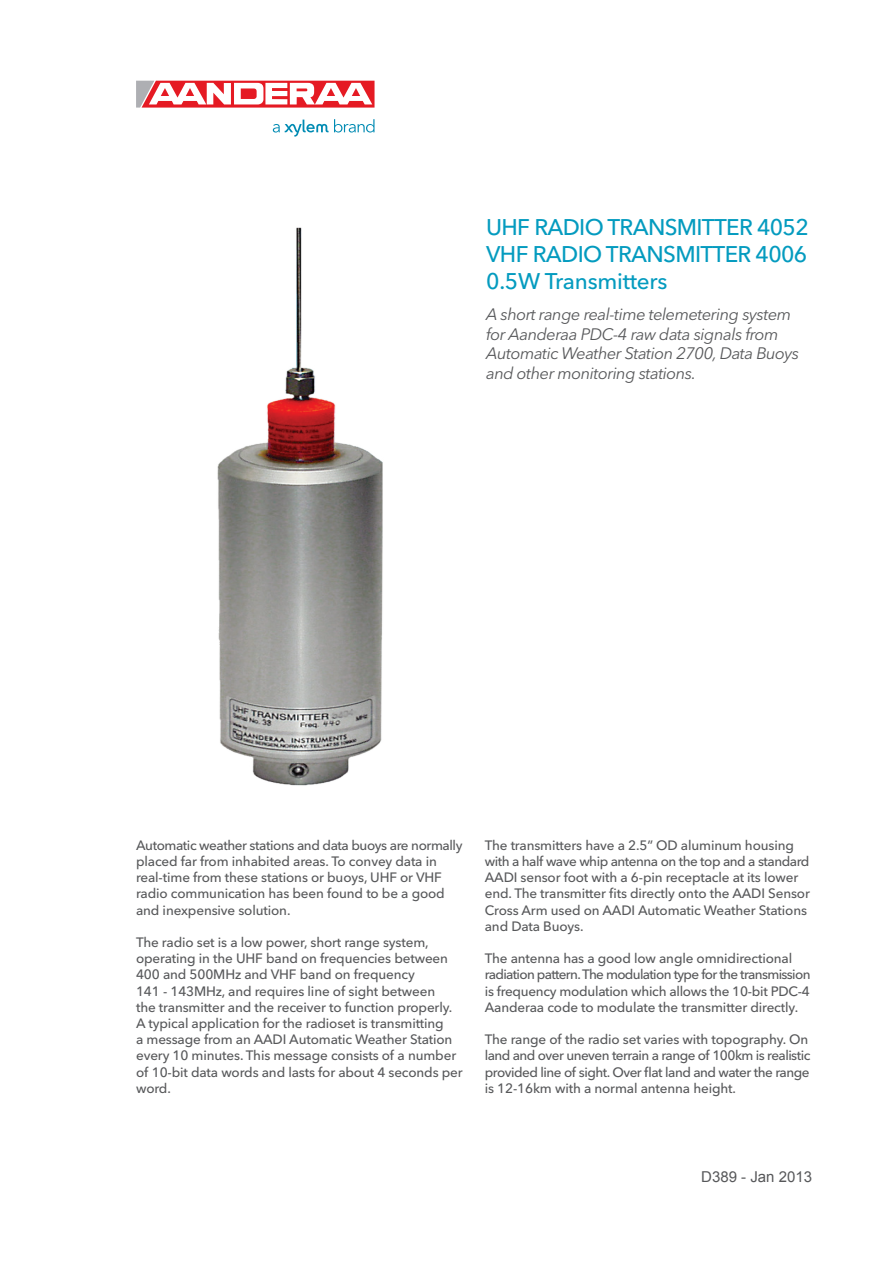
<style>
.page{position:relative;width:893px;height:1263px;background:#fff}
.page>*{position:absolute;margin:0;border:0;box-sizing:border-box;transform-origin:0 0}
.t1{font:500 22.5px/27px "Avenir Next LT Pro";letter-spacing:-.03em;color:#049bbf;text-align:justify}
.t2{font:italic 16.5px/19.8px "Avenir Next LT Pro";letter-spacing:-.03em;color:#57585a}
.t3{font:15px "Arial";color:#57585a}
.t4{font:500 13.5px/16.2px "Avenir Next LT Pro";letter-spacing:-.01em;color:#57585a}
.t5{font:500 13.5px/16.2px "Avenir Next LT Pro";letter-spacing:-.035em;color:#57585a}
</style>
<div class="page">
<svg style="left:273px;top:119px;width:101px;height:18px"></svg>
<svg style="left:136px;top:81px;width:239px;height:27px"></svg>
<img style="left:217px;top:227px;width:166px;height:559px">
<h1 class="t1" style="left:486px;top:214px;width:324px">UHF RADIO TRANSMITTER 4052<br>VHF RADIO TRANSMITTER 4006<br>0.5W Transmitters</h1>
<p class="t2" style="left:486px;top:304px;width:315px">A short range real-time telemetering system for Aanderaa PDC-4 raw data signals from Automatic Weather Station 2700, Data Buoys and other monitoring stations.</p>
<p class="t4" style="left:136px;top:837px;width:328px">Automatic weather stations and data buoys are normally placed far from inhabited areas. To convey data in real-time from these stations or buoys, UHF or VHF radio communication has been found to be a good and inexpensive solution.</p>
<p class="t4" style="left:136px;top:934px;width:328px">The radio set is a low power, short range system, operating in the UHF band on frequencies between 400 and 500MHz and VHF band on frequency<br>141 - 143MHz, and requires line of sight between<br>the transmitter and the receiver to function properly.<br>A typical application for the radioset is transmitting<br>a message from an AADI Automatic Weather Station every 10 minutes. This message consists of a number of 10-bit data words and lasts for about 4 seconds per word.</p>
<p class="t4" style="left:485px;top:837px;width:327px">The transmitters have a 2.5” OD aluminum housing with a half wave whip antenna on the top and a standard AADI sensor foot with a 6-pin receptacle at its lower end. The transmitter fits directly onto the AADI Sensor Cross Arm used on AADI Automatic Weather Stations and Data Buoys.</p>
<p class="t4" style="left:485px;top:950px;width:327px">The antenna has a good low angle omnidirectional radiation pattern. The modulation type for the transmission is frequency modulation which allows the 10-bit PDC-4<br>Aanderaa code to modulate the transmitter directly.</p>
<p class="t5" style="left:485px;top:1031px;width:327px">The range of the radio set varies with topography. On land and over uneven terrain a range of 100km is realistic provided line of sight. Over flat land and water the range is 12-16km with a normal antenna height.</p>
<p class="t3" style="left:701px;top:1167px;width:112px">D389 - Jan 2013</p>
</div>
